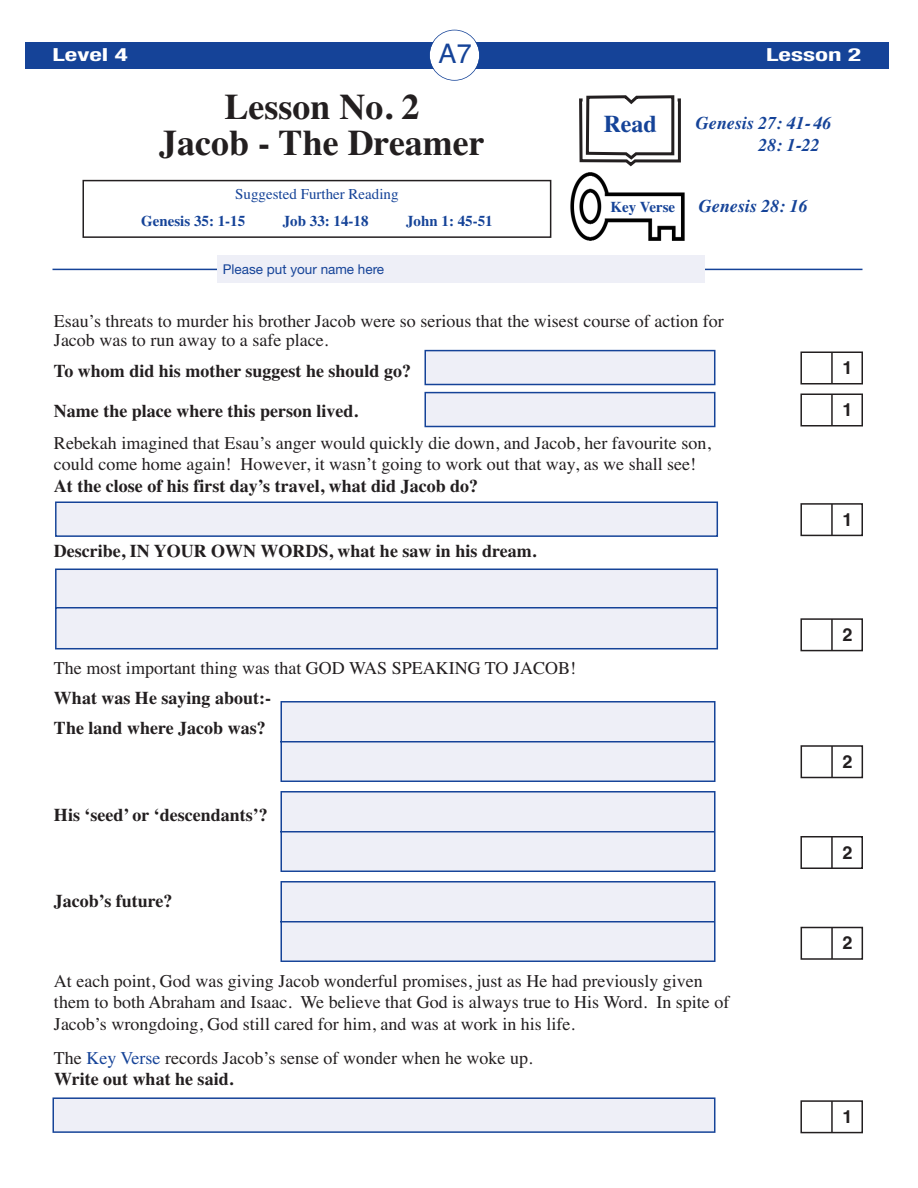
<style>
.page{position:relative;width:918px;height:1188px;background:#fff}
.page>*{position:absolute;margin:0;border:0;box-sizing:border-box;transform-origin:0 0}
.t1{font:700 36px/36px "Times";color:#231f20;text-align:center}
.t2{font:27px "Helvetica";color:#154398}
.t3{font:700 24px "Times";color:#154398}
.t4{font:18px/21.6px "Times";color:#231f20}
.t5{font:700 18px/39px "Times";color:#231f20}
.t6{font:italic 700 18px/21.6px "Times";color:#154398}
.t7{font:700 condensed 18px "Helvetica Neue";color:#fff;scale:1.5 1}
.t8{font:700 18px "Helvetica";color:#231f20}
.t9{font:700 15px "Times";color:#154398}
.t10{font:15px "Times";color:#154398}
.t11{font:13.5px "Helvetica Neue";color:#154398}
.s1{color:#154398}
.s2{font-weight:700}
</style>
<div class="page">
<div style="left:26px;top:42px;width:864px;height:27px;background:#154398"></div>
<div style="left:430px;top:30px;width:49px;height:50px;background:#fff;border-radius:50%"></div>
<div style="left:429px;top:30px;width:51px;height:51px;border:2px solid #154398;border-radius:50%"></div>
<div style="left:82px;top:180px;width:469px;height:58px;border:2px solid #231f20"></div>
<img style="left:570px;top:172px;width:115px;height:69px">
<svg style="left:579px;top:95px;width:102px;height:71px"></svg>
<hr style="left:52px;top:269px;width:810px;height:1px;background:#154398">
<div style="left:218px;top:255px;width:487px;height:28px;background:#eeeff7"></div>
<div style="left:426px;top:351px;width:288px;height:33px;background:#eeeff7"></div>
<div style="left:424px;top:350px;width:291px;height:35px;border:2px solid #154398"></div>
<svg style="left:800px;top:351px;width:63px;height:34px"></svg>
<div style="left:841px;top:359px;width:18px;height:19px;background:#fff"></div>
<div style="left:426px;top:393px;width:288px;height:33px;background:#eeeff7"></div>
<div style="left:424px;top:392px;width:291px;height:35px;border:2px solid #154398"></div>
<svg style="left:800px;top:393px;width:63px;height:34px"></svg>
<div style="left:841px;top:401px;width:18px;height:19px;background:#fff"></div>
<svg style="left:800px;top:503px;width:63px;height:34px"></svg>
<div style="left:841px;top:510px;width:18px;height:20px;background:#fff"></div>
<svg style="left:800px;top:618px;width:63px;height:34px"></svg>
<div style="left:841px;top:626px;width:18px;height:19px;background:#fff"></div>
<div style="left:57px;top:503px;width:660px;height:32px;background:#eeeff7"></div>
<div style="left:55px;top:502px;width:663px;height:35px;border:2px solid #154398"></div>
<svg style="left:55px;top:568px;width:664px;height:82px;background:#e1e5f1"></svg>
<svg style="left:800px;top:745px;width:64px;height:34px"></svg>
<div style="left:841px;top:753px;width:18px;height:19px;background:#fff"></div>
<svg style="left:280px;top:701px;width:436px;height:81px;background:#e1e4f1"></svg>
<svg style="left:800px;top:836px;width:63px;height:33px"></svg>
<div style="left:841px;top:843px;width:18px;height:20px;background:#fff"></div>
<svg style="left:280px;top:791px;width:436px;height:81px;background:#e1e4f1"></svg>
<svg style="left:800px;top:926px;width:64px;height:34px"></svg>
<div style="left:841px;top:934px;width:18px;height:20px;background:#fff"></div>
<svg style="left:800px;top:1100px;width:63px;height:34px"></svg>
<div style="left:841px;top:1108px;width:18px;height:19px;background:#fff"></div>
<svg style="left:280px;top:881px;width:436px;height:81px;background:#e1e4f1"></svg>
<div style="left:54px;top:1099px;width:660px;height:32px;background:#eeeff7"></div>
<div style="left:52px;top:1097px;width:663px;height:36px;border:2px solid #154398"></div>
<p class="t7" style="left:52px;top:44px;width:52px">Level 4</p>
<h2 class="t2" style="left:439px;top:43px;width:35px">A7</h2>
<p class="t7" style="left:766px;top:44px;width:65px">Lesson 2</p>
<h1 class="t1" style="left:159px;top:92px;width:327px">Lesson No. 2<br>Jacob - The Dreamer</h1>
<h3 class="t3" style="left:604px;top:115px;width:55px">Read</h3>
<p class="t6" style="left:758px;top:114px;width:75px;text-indent:-62px">Genesis 27: 41- 46<br>28: 1-22</p>
<p class="t10" style="left:235px;top:189px;width:165px">Suggested Further Reading</p>
<p class="t9" style="left:141px;top:216px;width:106px">Genesis 35: 1-15</p>
<p class="t9" style="left:283px;top:216px;width:87px">Job 33: 14-18</p>
<p class="t9" style="left:406px;top:216px;width:88px">John 1: 45-51</p>
<p class="t9" style="left:611px;top:201px;width:66px">Key Verse</p>
<p class="t6" style="left:699px;top:197px;width:110px">Genesis 28: 16</p>
<p class="t11" style="left:223px;top:264px;width:163px">Please put your name here</p>
<p class="t4" style="left:54px;top:312px;width:671px;line-height:19.5px">Esau’s threats to murder his brother Jacob were so serious that the wisest course of action for<br>Jacob was to run away to a safe place.</p>
<p class="t5" style="left:54px;top:354px;width:359px">To whom did his mother suggest he should go?<br>Name the place where this person lived.</p>
<p class="t4" style="left:54px;top:433px;width:658px">Rebekah imagined that Esau’s anger would quickly die down, and Jacob, her favourite son, could come home again! However, it wasn’t going to work out that way, as we shall see!</p>
<p class="t5" style="left:54px;top:468px;width:426px">At the close of his first day’s travel, what did Jacob do?</p>
<p class="t5" style="left:54px;top:534px;width:484px">Describe, IN YOUR OWN WORDS, what he saw in his dream.</p>
<p class="t4" style="left:54px;top:659px;width:524px">The most important thing was that GOD WAS SPEAKING TO JACOB!</p>
<p class="t5" style="left:54px;top:684px;width:219px;line-height:30.6px">What was He saying about:-<br>The land where Jacob was?</p>
<p class="t5" style="left:54px;top:797px;width:215px">His ‘seed’ or ‘descendants’?</p>
<p class="t5" style="left:54px;top:883px;width:120px">Jacob’s future?</p>
<p class="t4" style="left:54px;top:972px;width:677px">At each point, God was giving Jacob wonderful promises, just as He had previously given them to both Abraham and Isaac. We believe that God is always true to His Word. In spite of<br>Jacob’s wrongdoing, God still cared for him, and was at work in his life.</p>
<p class="t4" style="left:54px;top:1048px;width:480px">The <span class="s1">Key Verse</span> records Jacob’s sense of wonder when he woke up.<br><span class="s2">Write out what he said.</span></p>
<p class="t8" style="left:842px;top:361px;width:12px">1</p>
<p class="t8" style="left:842px;top:403px;width:12px">1</p>
<p class="t8" style="left:842px;top:513px;width:12px">1</p>
<p class="t8" style="left:842px;top:628px;width:12px">2</p>
<p class="t8" style="left:843px;top:755px;width:12px">2</p>
<p class="t8" style="left:842px;top:846px;width:12px">2</p>
<p class="t8" style="left:843px;top:936px;width:12px">2</p>
<p class="t8" style="left:842px;top:1110px;width:12px">1</p>
</div>
